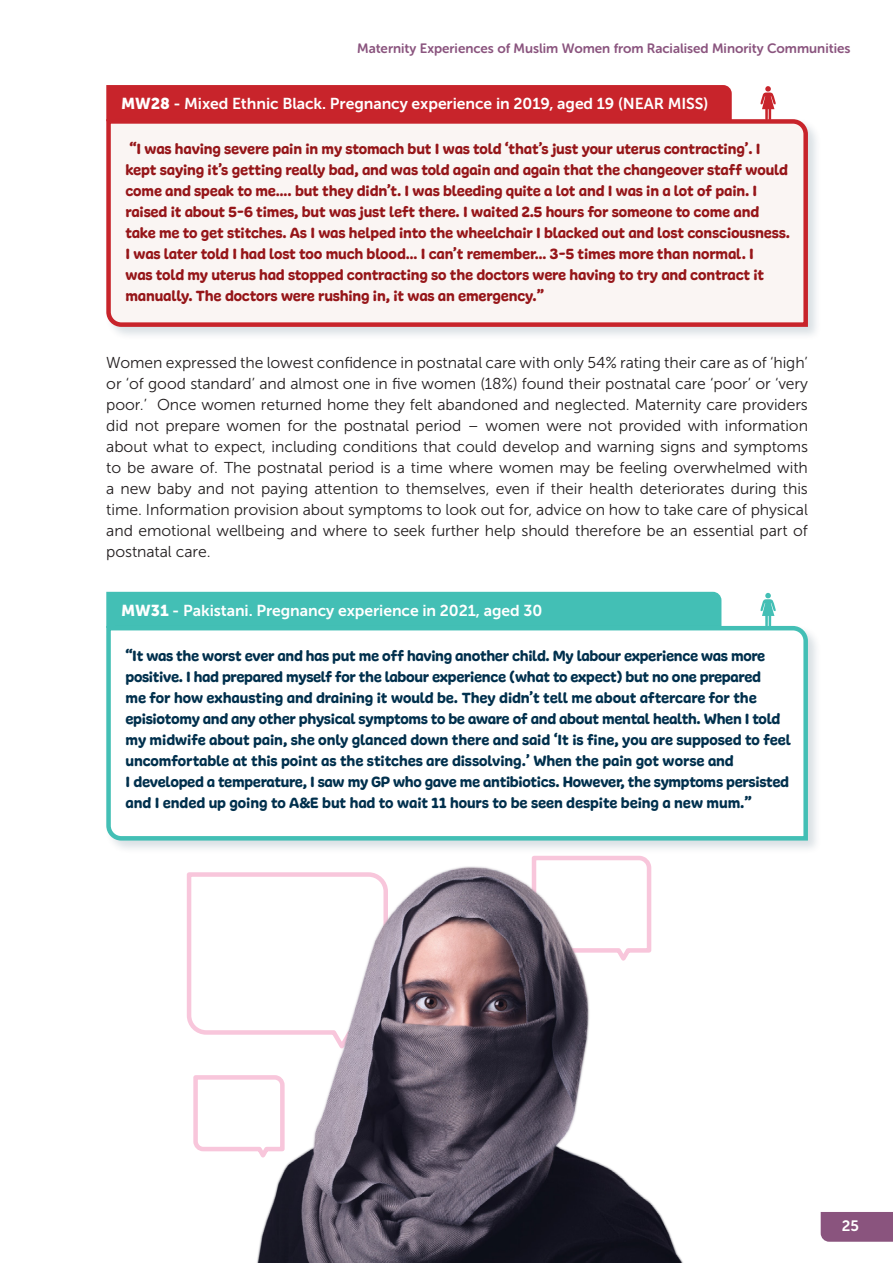
<style>
.page{position:relative;width:893px;height:1263px;background:#fff}
.page>*{position:absolute;margin:0;border:0;box-sizing:border-box;transform-origin:0 0}
.body_para{font:15.75px/21px "Museo Sans 300";letter-spacing:-.005em;color:#231f20;text-align:justify}
.t1{font:15.75px/21px "Freude";letter-spacing:-.015em;color:#01304d}
.t2{font:15.75px/21px "Freude";letter-spacing:-.005em;color:#961619}
.t3{font:15.75px "Museo Sans 700";letter-spacing:-.005em;color:#fff}
.t4{font:15px "Museo Sans 700";color:#fff}
.t5{font:13.5px "Museo Sans Rounded 700";color:#8a547e}
.s1{font-family:"Museo Sans 900"}
</style>
<div class="page">
<div style="left:821px;top:1212px;width:72px;height:30px;background:#8a547e"></div>
<div style="left:106px;top:85px;width:626px;height:32px;background:#c8242b"></div>
<div style="left:104px;top:117px;width:718px;height:224px;background:#01304d;opacity:.15"></div>
<svg style="left:104px;top:117px;width:706px;height:212px"></svg>
<svg style="left:760px;top:86px;width:16px;height:34px"></svg>
<div style="left:106px;top:592px;width:615px;height:32px;background:#43bfb5"></div>
<div style="left:104px;top:624px;width:718px;height:231px;background:#01304d;opacity:.15"></div>
<svg style="left:104px;top:624px;width:706px;height:219px"></svg>
<svg style="left:760px;top:593px;width:16px;height:34px"></svg>
<svg style="left:186px;top:872px;width:26px;height:163px"></svg>
<img style="left:212px;top:837px;width:529px;height:426px">
<svg style="left:193px;top:1073px;width:94px;height:91px"></svg>
<p class="t5" style="left:357px;top:40px;width:495px">Maternity Experiences of Muslim Women from Racialised Minority Communities</p>
<p class="t3" style="left:121px;top:95px;width:589px"><span class="s1">MW28</span> - Mixed Ethnic Black. Pregnancy experience in 2019, aged 19 (NEAR MISS)</p>
<p class="t2" style="left:125px;top:139px;width:666px">“I was having severe pain in my stomach but I was told ‘that’s just your uterus contracting’. I kept saying it’s getting really bad, and was told again and again that the changeover staff would come and speak to me…. but they didn’t. I was bleeding quite a lot and I was in a lot of pain. I raised it about 5-6 times, but was just left there. I waited 2.5 hours for someone to come and take me to get stitches. As I was helped into the wheelchair I blacked out and lost consciousness.<br>I was later told I had lost too much blood… I can’t remember… 3-5 times more than normal. I<br>was told my uterus had stopped contracting so the doctors were having to try and contract it manually. The doctors were rushing in, it was an emergency.”</p>
<p class="body_para" style="left:106px;top:352px;width:703px">Women expressed the lowest confidence in postnatal care with only 54% rating their care as of ‘high’ or ‘of good standard’ and almost one in five women (18%) found their postnatal care ‘poor’ or ‘very poor.’ Once women returned home they felt abandoned and neglected. Maternity care providers did not prepare women for the postnatal period – women were not provided with information about what to expect, including conditions that could develop and warning signs and symptoms to be aware of. The postnatal period is a time where women may be feeling overwhelmed with a new baby and not paying attention to themselves, even if their health deteriorates during this time. Information provision about symptoms to look out for, advice on how to take care of physical and emotional wellbeing and where to seek further help should therefore be an essential part of postnatal care.</p>
<p class="t3" style="left:121px;top:601px;width:423px"><span class="s1">MW31</span> - Pakistani. Pregnancy experience in 2021, aged 30</p>
<p class="t1" style="left:125px;top:645px;width:667px">“It was the worst ever and has put me off having another child. My labour experience was more positive. I had prepared myself for the labour experience (what to expect) but no one prepared<br>me for how exhausting and draining it would be. They didn’t tell me about aftercare for the episiotomy and any other physical symptoms to be aware of and about mental health. When I told my midwife about pain, she only glanced down there and said ‘It is fine, you are supposed to feel uncomfortable at this point as the stitches are dissolving.’ When the pain got worse and<br>I developed a temperature, I saw my GP who gave me antibiotics. However, the symptoms persisted and I ended up going to A&amp;E but had to wait 11 hours to be seen despite being a new mum.”</p>
<p class="t4" style="left:842px;top:1217px;width:19px">25</p>
</div>
